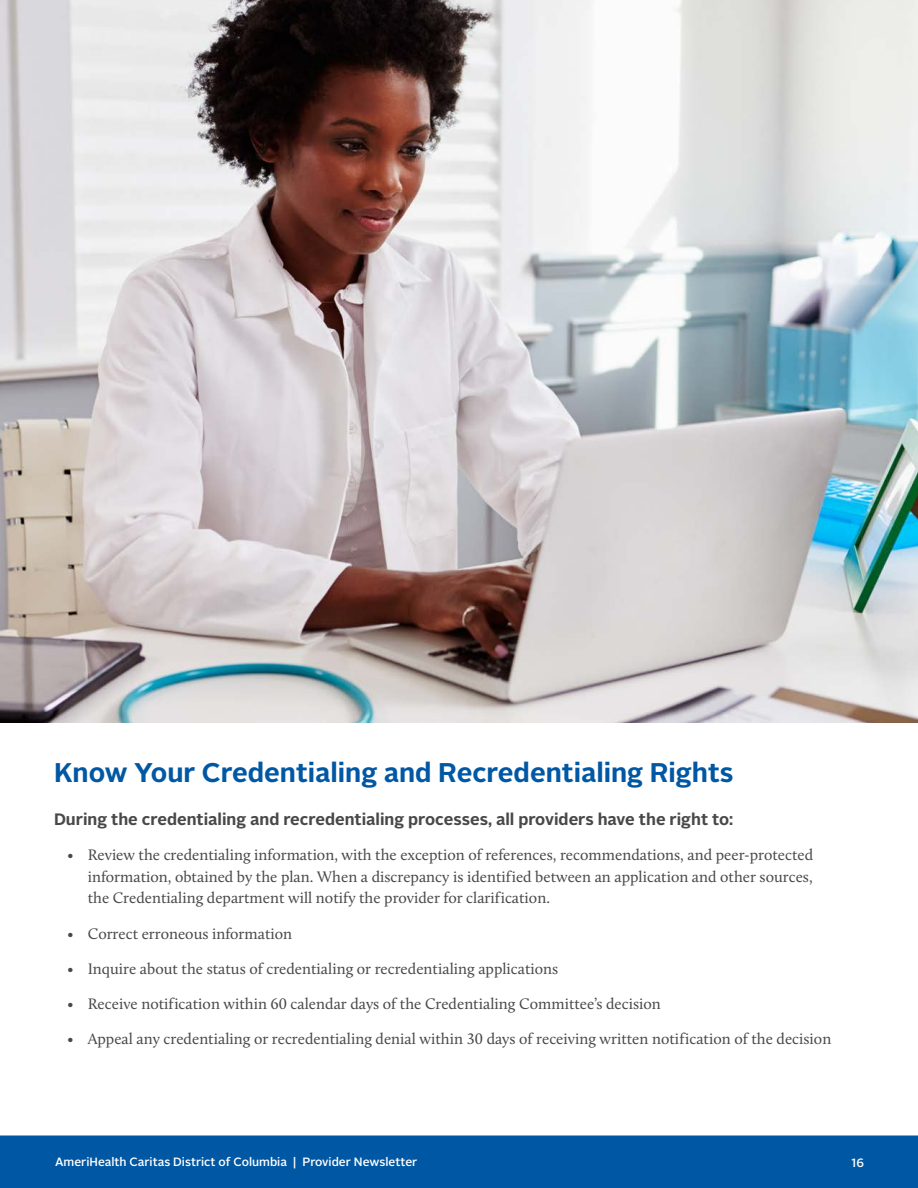
<style>
.page{position:relative;width:918px;height:1188px;background:#fff}
.page>*{position:absolute;margin:0;border:0;box-sizing:border-box;transform-origin:0 0}
.t1{font:700 27px "Alright Sans";color:#0058a4}
.t2{font:700 16.5px "Alright Sans";color:#48484a}
.t3{font:15.75px/21.8px "Calluna";color:#48484a;text-align:justify}
.t4{font:500 12px "Alright Sans";color:#fff}
</style>
<div class="page">
<img style="left:0;top:0;width:918px;height:723px">
<div style="left:0;top:1136px;width:918px;height:52px;background:#0058a4"></div>
<h1 class="t1" style="left:54px;top:753px;width:681px">Know Your Credentialing and Recredentialing Rights</h1>
<p class="t2" style="left:54px;top:807px;width:681px">During the credentialing and recredentialing processes, all providers have the right to:</p>
<p class="t3" style="left:88px;top:844px;width:727px;text-indent:-20px">• Review the credentialing information, with the exception of references, recommendations, and peer-protected information, obtained by the plan. When a discrepancy is identified between an application and other sources, the Credentialing department will notify the provider for clarification.</p>
<p class="t3" style="left:68px;top:922px;width:226px">• Correct erroneous information</p>
<p class="t3" style="left:68px;top:958px;width:492px">• Inquire about the status of credentialing or recredentialing applications</p>
<p class="t3" style="left:68px;top:993px;width:595px">• Receive notification within 60 calendar days of the Credentialing Committee’s decision</p>
<p class="t3" style="left:68px;top:1028px;width:765px">• Appeal any credentialing or recredentialing denial within 30 days of receiving written notification of the decision</p>
<p class="t4" style="left:55px;top:1154px;width:364px">AmeriHealth Caritas District of Columbia | Provider Newsletter</p>
<p class="t4" style="left:852px;top:1154px;width:14px">16</p>
</div>
